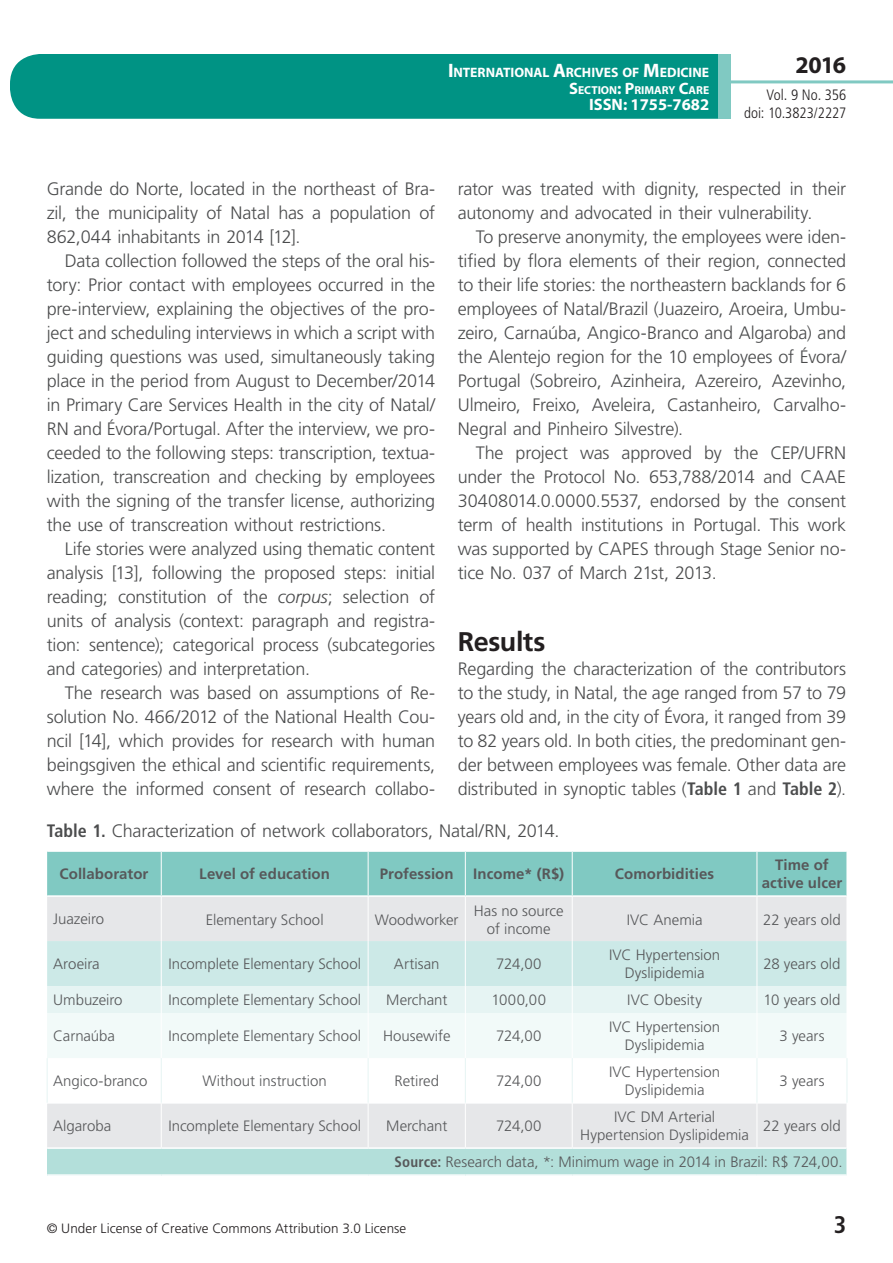
<style>
.page{position:relative;width:893px;height:1263px;background:#fff}
.page>*{position:absolute;margin:0;border:0;box-sizing:border-box;transform-origin:0 0}
.t1{font:700 27px "Frutiger LT Std";letter-spacing:-.02em;color:#231f20}
.t2{font:700 24px "Myriad Pro";color:#231f20}
.t3{font:700 condensed 24px "Frutiger LT Std";color:#231f20}
.t4{font:300 18px/24px "Frutiger LT Std";letter-spacing:-.01em;color:#4b4c4d;text-align:justify}
.t5{font:700 16.5px "Myriad Pro";color:#fff}
.t6{font:300 15px/18px "Frutiger LT Std";color:#57585a;text-align:center}
.t7{font:700 15px/18px "Frutiger LT Std";letter-spacing:.005em;color:#57585a;text-align:center}
.t8{font:300 condensed 15px/18px "Frutiger LT Std";letter-spacing:-.005em;color:#231f20;text-align:right}
.t9{font:700 13.65px "Myriad Pro";letter-spacing:-.005em;color:#fff}
.t10{font:300 13.5px "Frutiger LT Std";letter-spacing:.005em;color:#231f20}
.t11{font:700 11.55px "Myriad Pro";color:#fff}
.s1{font-size:19.5px}
.s2{font-size:16.5px}
.s3{font-style:italic}
.s4{font-weight:700;font-stretch:condensed}
</style>
<div class="page">
<div style="left:10px;top:54px;width:775px;height:65px;background:#009384;border-radius:30px"></div>
<div style="left:732px;top:0;width:161px;height:157px;background:#fff"></div>
<hr style="left:730px;top:80px;width:163px;height:3px;background:#80c9c2">
<div style="left:718px;top:54px;width:13px;height:65px;background:#80c9c2"></div>
<svg style="left:47px;top:852px;width:800px;height:322px"></svg>
<hr style="left:161px;top:1013px;width:1px;height:45px;background:#fff">
<hr style="left:368px;top:1013px;width:1px;height:45px;background:#fff">
<hr style="left:465px;top:1013px;width:1px;height:45px;background:#fff">
<hr style="left:572px;top:1013px;width:1px;height:45px;background:#fff">
<hr style="left:757px;top:1013px;width:1px;height:45px;background:#fff">
<hr style="left:161px;top:1103px;width:1px;height:44px;background:#fff">
<hr style="left:368px;top:1103px;width:1px;height:44px;background:#fff">
<hr style="left:465px;top:1103px;width:1px;height:44px;background:#fff">
<hr style="left:572px;top:1103px;width:1px;height:44px;background:#fff">
<hr style="left:757px;top:1103px;width:1px;height:44px;background:#fff">
<hr style="left:47px;top:1147px;width:114px;height:2px;background:#fff">
<hr style="left:161px;top:1147px;width:207px;height:2px;background:#fff">
<hr style="left:368px;top:1147px;width:97px;height:2px;background:#fff">
<hr style="left:465px;top:1147px;width:107px;height:2px;background:#fff">
<hr style="left:572px;top:1147px;width:185px;height:2px;background:#fff">
<hr style="left:757px;top:1147px;width:90px;height:2px;background:#fff">
<hr style="left:47px;top:1058px;width:1px;height:45px;background:#e6f4f3">
<hr style="left:161px;top:1058px;width:1px;height:45px;background:#e6f4f3">
<hr style="left:368px;top:1058px;width:1px;height:45px;background:#e6f4f3">
<hr style="left:465px;top:1058px;width:1px;height:45px;background:#e6f4f3">
<hr style="left:572px;top:1058px;width:1px;height:45px;background:#e6f4f3">
<hr style="left:757px;top:1058px;width:1px;height:45px;background:#e6f4f3">
<hr style="left:847px;top:1058px;width:1px;height:45px;background:#e6f4f3">
<hr style="left:47px;top:895px;width:114px;height:2px;background:#fff">
<hr style="left:161px;top:895px;width:207px;height:2px;background:#fff">
<hr style="left:368px;top:895px;width:97px;height:2px;background:#fff">
<hr style="left:465px;top:895px;width:107px;height:2px;background:#fff">
<hr style="left:572px;top:895px;width:185px;height:2px;background:#fff">
<hr style="left:757px;top:895px;width:90px;height:2px;background:#fff">
<p class="t9" style="left:448px;top:64px;width:263px"><span class="s1">I</span>NTERNATIONAL <span class="s1">A</span>RCHIVES OF <span class="s1">M</span>EDICINE</p>
<p class="t11" style="left:569px;top:82px;width:141px"><span class="s2">S</span>ECTION<span class="s2">: P</span>RIMARY <span class="s2">C</span>ARE</p>
<p class="t5" style="left:589px;top:94px;width:122px">ISSN: 1755-7682</p>
<h2 class="t2" style="left:795px;top:49px;width:52px">2016</h2>
<p class="t8" style="left:744px;top:86px;width:104px">Vol. 9 No. 356 doi: 10.3823/2227</p>
<p class="t4" style="left:47px;top:177px;width:390px">Grande do Norte, located in the northeast of Bra&shy;zil, the municipality of Natal has a population of 862,044 inhabitants in 2014 [12].</p>
<p class="t4" style="left:47px;top:249px;width:390px;text-indent:18px">Data collection followed the steps of the oral his&shy;tory: Prior contact with employees occurred in the pre-interview, explaining the objectives of the pro&shy;ject and scheduling interviews in which a script with guiding questions was used, simultaneously taking place in the period from August to December/2014 in Primary Care Services Health in the city of Natal/ RN and Évora/Portugal. After the interview, we pro&shy;ceeded to the following steps: transcription, textua&shy;lization, transcreation and checking by employees with the signing of the transfer license, authorizing the use of transcreation without restrictions.</p>
<p class="t4" style="left:47px;top:537px;width:390px;text-indent:18px">Life stories were analyzed using thematic content analysis [13], following the proposed steps: initial reading; constitution of the <span class="s3">corpus</span>; selection of units of analysis (context: paragraph and registra&shy;tion: sentence); categorical process (subcategories and categories) and interpretation.</p>
<p class="t4" style="left:47px;top:681px;width:390px;text-indent:18px">The research was based on assumptions of Re&shy;solution No. 466/2012 of the National Health Cou&shy;ncil [14], which provides for research with human beingsgiven the ethical and scientific requirements, where the informed consent of research collabo-</p>
<p class="t4" style="left:458px;top:177px;width:390px">rator was treated with dignity, respected in their autonomy and advocated in their vulnerability.</p>
<p class="t4" style="left:458px;top:225px;width:390px;text-indent:18px">To preserve anonymity, the employees were iden&shy;tified by flora elements of their region, connected to their life stories: the northeastern backlands for 6 employees of Natal/Brazil (Juazeiro, Aroeira, Umbu&shy;zeiro, Carnaúba, Angico-Branco and Algaroba) and the Alentejo region for the 10 employees of Évora/ Portugal (Sobreiro, Azinheira, Azereiro, Azevinho, Ulmeiro, Freixo, Aveleira, Castanheiro, Carvalho-Negral and Pinheiro Silvestre).</p>
<p class="t4" style="left:458px;top:441px;width:390px;text-indent:18px">The project was approved by the CEP/UFRN under the Protocol No. 653,788/2014 and CAAE 30408014.0.0000.5537, endorsed by the consent term of health institutions in Portugal. This work was supported by CAPES through Stage Senior no&shy;tice No. 037 of March 21st, 2013.</p>
<h1 class="t1" style="left:458px;top:626px;width:89px">Results</h1>
<p class="t4" style="left:458px;top:657px;width:390px">Regarding the characterization of the contributors to the study, in Natal, the age ranged from 57 to 79 years old and, in the city of Évora, it ranged from 39 to 82 years old. In both cities, the predominant gen&shy;der between employees was female. Other data are distributed in synoptic tables (<span class="s4">Table 1</span> and <span class="s4">Table 2</span>).</p>
<p class="t4" style="left:47px;top:819px;width:514px"><span class="s4">Table 1.</span> Characterization of network collaborators, Natal/RN, 2014.</p>
<p class="t7" style="left:60px;top:865px;width:90px">Collaborator</p>
<p class="t7" style="left:199px;top:865px;width:132px">Level of education</p>
<p class="t7" style="left:380px;top:865px;width:75px">Profession</p>
<p class="t7" style="left:473px;top:865px;width:92px">Income* (R$)</p>
<p class="t7" style="left:615px;top:865px;width:101px">Comorbidities</p>
<p class="t7" style="left:762px;top:856px;width:82px">Time of active ulcer</p>
<p class="t6" style="left:53px;top:910px;width:53px">Juazeiro</p>
<p class="t6" style="left:206px;top:911px;width:119px">Elementary School</p>
<p class="t6" style="left:375px;top:911px;width:85px">Woodworker</p>
<p class="t6" style="left:474px;top:902px;width:91px">Has no source of income</p>
<p class="t6" style="left:627px;top:911px;width:77px">IVC Anemia</p>
<p class="t6" style="left:763px;top:911px;width:79px">22 years old</p>
<p class="t6" style="left:53px;top:955px;width:48px">Aroeira</p>
<p class="t6" style="left:168px;top:955px;width:194px">Incomplete Elementary School</p>
<p class="t6" style="left:394px;top:955px;width:47px">Artisan</p>
<p class="t6" style="left:496px;top:955px;width:47px">724,00</p>
<p class="t6" style="left:609px;top:946px;width:113px">IVC Hypertension<br>Dyslipidemia</p>
<p class="t6" style="left:763px;top:955px;width:79px">28 years old</p>
<p class="t6" style="left:53px;top:991px;width:71px">Umbuzeiro</p>
<p class="t6" style="left:168px;top:991px;width:194px">Incomplete Elementary School</p>
<p class="t6" style="left:386px;top:991px;width:63px">Merchant</p>
<p class="t6" style="left:492px;top:991px;width:56px">1000,00</p>
<p class="t6" style="left:627px;top:991px;width:76px">IVC Obesity</p>
<p class="t6" style="left:763px;top:991px;width:78px">10 years old</p>
<p class="t6" style="left:53px;top:1027px;width:63px">Carnaúba</p>
<p class="t6" style="left:168px;top:1027px;width:194px">Incomplete Elementary School</p>
<p class="t6" style="left:383px;top:1027px;width:69px">Housewife</p>
<p class="t6" style="left:496px;top:1027px;width:47px">724,00</p>
<p class="t6" style="left:609px;top:1018px;width:113px">IVC Hypertension<br>Dyslipidemia</p>
<p class="t6" style="left:779px;top:1027px;width:47px">3 years</p>
<p class="t6" style="left:53px;top:1072px;width:96px">Angico-branco</p>
<p class="t6" style="left:202px;top:1072px;width:126px">Without instruction</p>
<p class="t6" style="left:394px;top:1072px;width:46px">Retired</p>
<p class="t6" style="left:496px;top:1072px;width:47px">724,00</p>
<p class="t6" style="left:609px;top:1063px;width:113px">IVC Hypertension<br>Dyslipidemia</p>
<p class="t6" style="left:779px;top:1072px;width:47px">3 years</p>
<p class="t6" style="left:53px;top:1117px;width:60px">Algaroba</p>
<p class="t6" style="left:168px;top:1117px;width:194px">Incomplete Elementary School</p>
<p class="t6" style="left:386px;top:1117px;width:63px">Merchant</p>
<p class="t6" style="left:496px;top:1117px;width:47px">724,00</p>
<p class="t6" style="left:580px;top:1108px;width:170px">IVC DM Arterial<br>Hypertension Dyslipidemia</p>
<p class="t6" style="left:763px;top:1117px;width:79px">22 years old</p>
<p class="t6" style="left:395px;top:1153px;width:449px"><span class="s4">Source:</span> Research data, *: Minimum wage in 2014 in Brazil: R$ 724,00.</p>
<p class="t10" style="left:47px;top:1220px;width:361px">© Under License of Creative Commons Attribution 3.0 License</p>
<h2 class="t3" style="left:834px;top:1210px;width:14px">3</h2>
</div>
